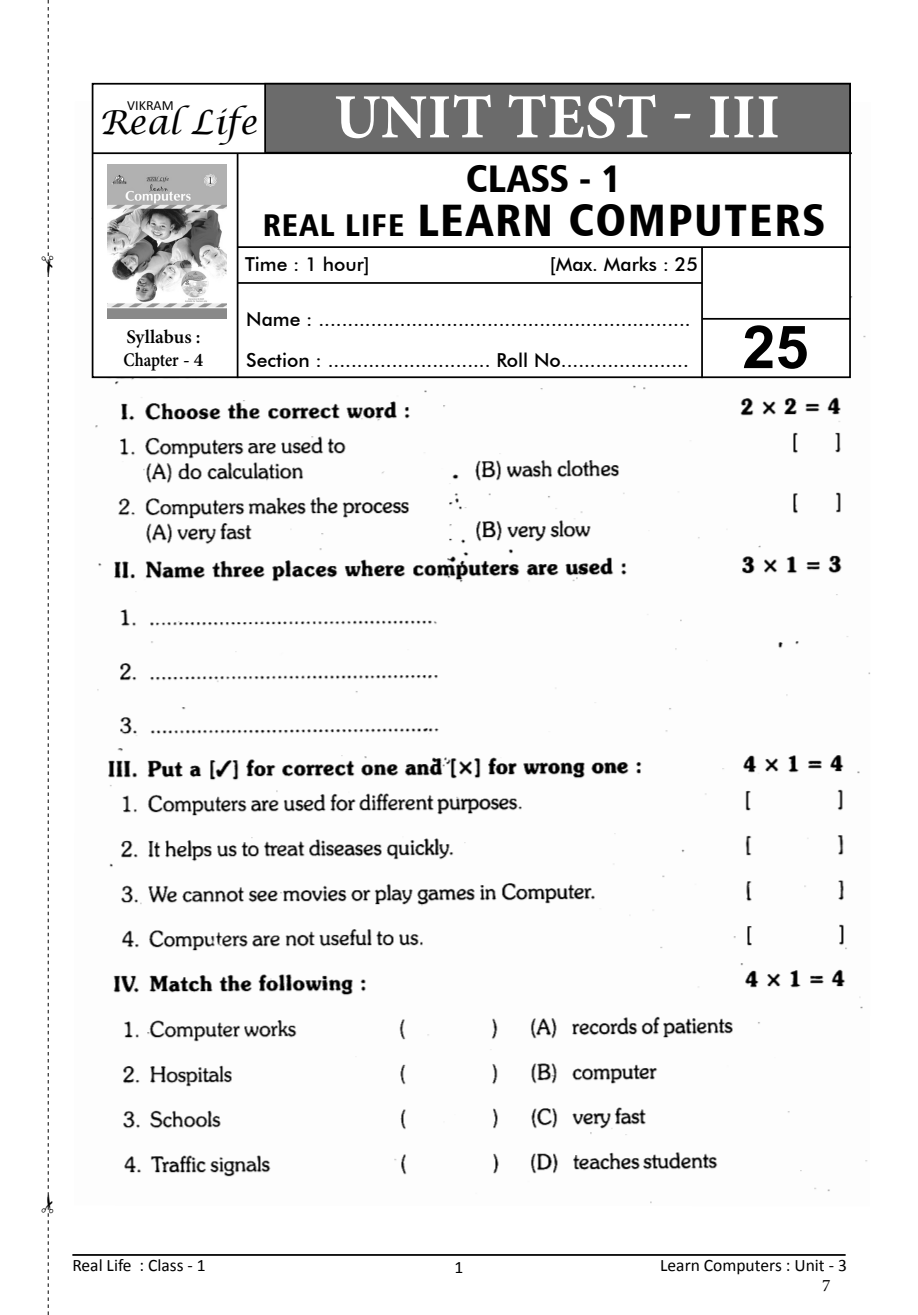
<style>
.page{position:relative;width:918px;height:1315px;background:#fff}
.page>*{position:absolute;margin:0;border:0;box-sizing:border-box;transform-origin:0 0}
.t1{font:700 63px "Minion Pro";letter-spacing:.01em;color:#fff}
.t2{font:700 59.5px "Arial";color:#000}
.t3{font:45.5px "Humanist 777 BT Black Condensed B";letter-spacing:.04em;color:#000}
.t4{font:38.5px "Humanist 777 BT Black Condensed B";color:#000}
.t5{font:italic 33.25px "Lucida Calligraphy";color:#000}
.t6{font:500 19.25px/40.6px "Futura BT";color:#000}
.t7{font:600 19.25px/23.1px "Minion Pro";letter-spacing:-.005em;color:#000}
.t8{font:17.5px "Calibri";color:#000}
.t9{font:17.5px "Minion Pro";color:#000}
.t10{font:14px "Calibri";color:#000}
.s1{font-size:31.5px}
</style>
<div class="page">
<img style="left:91px;top:101px;width:779px;height:1102px">
<hr style="left:72px;top:1254px;width:773px;height:1px;background:#000">
<div style="left:93px;top:84px;width:757px;height:293px;background:#fff"></div>
<div style="left:265px;top:84px;width:585px;height:69px;background:#6b6b6b"></div>
<div style="left:264px;top:83px;width:587px;height:71px;border:2px solid #000"></div>
<hr style="left:238px;top:246px;width:613px;height:2px;background:#000">
<hr style="left:238px;top:282px;width:464px;height:2px;background:#000">
<hr style="left:93px;top:152px;width:759px;height:2px;background:#000">
<hr style="left:701px;top:248px;width:2px;height:130px;background:#000">
<hr style="left:702px;top:318px;width:148px;height:2px;background:#000">
<hr style="left:237px;top:153px;width:1px;height:225px;background:#000">
<img style="left:108px;top:164px;width:119px;height:154px">
<svg style="left:47px;top:0;width:2px;height:1315px"></svg>
<p class="t10" style="left:127px;top:100px;width:48px">VIKRAM</p>
<h3 class="t5" style="left:99px;top:99px;width:160px">Real Life</h3>
<h1 class="t1" style="left:334px;top:79px;width:447px">UNIT TEST - III</h1>
<h3 class="t4" style="left:466px;top:154px;width:157px">CLASS - 1</h3>
<h3 class="t3" style="left:263px;top:191px;width:564px"><span class="s1">REAL LIFE</span> LEARN COMPUTERS</h3>
<p class="t6" style="left:245px;top:244px;width:126px">Time : 1 hour]</p>
<p class="t6" style="left:550px;top:244px;width:150px">[Max. Marks : 25</p>
<p class="t6" style="left:246px;top:299px;width:446px">Name : ................................................................<br>Section : ............................ Roll No......................</p>
<p class="t7" style="left:124px;top:324px;width:81px">Syllabus :<br>Chapter - 4</p>
<h2 class="t2" style="left:742px;top:314px;width:68px">25</h2>
<p class="t8" style="left:72px;top:1258px;width:135px">Real Life : Class - 1</p>
<p class="t8" style="left:454px;top:1260px;width:10px">1</p>
<p class="t8" style="left:660px;top:1258px;width:188px">Learn Computers : Unit - 3</p>
<p class="t9" style="left:822px;top:1278px;width:10px">7</p>
</div>
